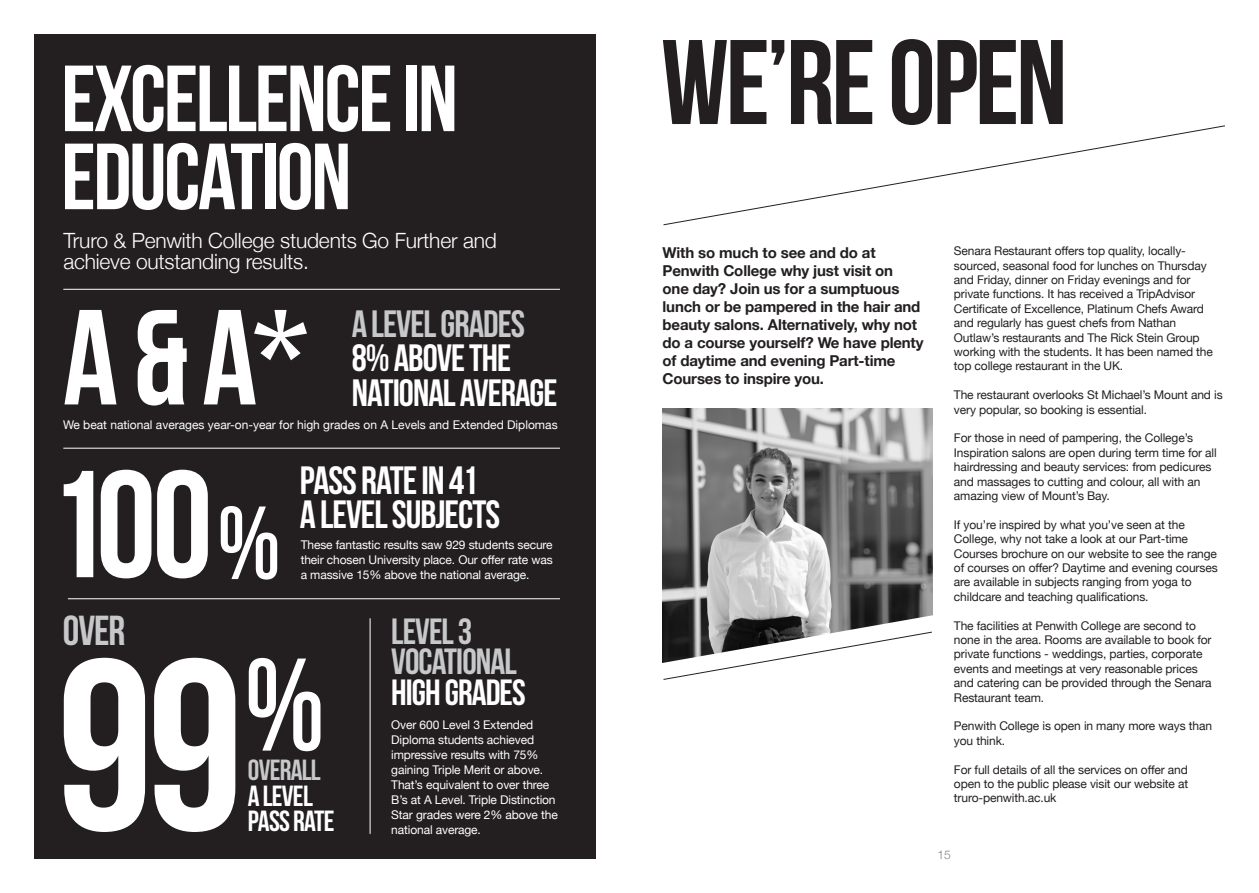
<style>
.page{position:relative;width:1259px;height:893px;background:#fff}
.page>*{position:absolute;margin:0;border:0;box-sizing:border-box;transform-origin:0 0}
.FE_title{font:700 243.3px "Bebas Neue";color:#fff}
.FE_title-2{font:700 151.8px "Bebas Neue";color:#fff}
.FE_title-3{font:700 135px "Bebas Neue";color:#fff}
.t1{font:700 120px "Bebas Neue";letter-spacing:-.025em;color:#231f20}
.t2{font:700 93.6px/78px "Bebas Neue";letter-spacing:-.025em;color:#fff}
.FE_title-4{font:700 41.85px "Bebas Neue";color:#c7c8ca}
.FE_title-5{font:700 39.45px "Bebas Neue";letter-spacing:-.025em;color:#fff}
.FE_title-6{font:700 38.1px/34.3px "Bebas Neue";letter-spacing:-.025em;color:#fff}
.FE_title-7{font:700 38.1px "Bebas Neue";letter-spacing:-.025em;color:#c7c8ca}
.FE_title-8{font:700 36.45px "Bebas Neue";letter-spacing:-.025em;color:#c7c8ca}
.FE_title-9{font:700 36.45px "Bebas Neue";letter-spacing:-.025em;color:#fff}
.FE_title-10{font:700 29.1px "Bebas Neue";letter-spacing:-.025em;color:#fff}
.FE_title-11{font:700 29.1px "Bebas Neue";letter-spacing:-.025em;color:#c7c8ca}
.FE_feature_bebas_small{font:300 21px/21px "Helvetica Neue";letter-spacing:-.01em;color:#fff}
.t3{font:700 15px/18px "Helvetica Neue";letter-spacing:-.01em;color:#231f20}
.t4{font:12px/14.4px "Helvetica Neue";letter-spacing:-.01em;color:#231f20}
.FE_body{font:12px/15px "Helvetica Neue";letter-spacing:-.01em;color:#fff}
.open_day_building_heading{font:300 12px "Helvetica Neue";color:#808285}
</style>
<div class="page">
<img style="left:662px;top:409px;width:270px;height:205px">
<svg style="left:662px;top:614px;width:271px;height:49px"></svg>
<svg style="left:663px;top:631px;width:269px;height:49px"></svg>
<svg style="left:663px;top:125px;width:562px;height:101px"></svg>
<div style="left:34px;top:34px;width:561px;height:825px;background:#231f20"></div>
<hr style="left:63px;top:289px;width:497px;height:1px;background:#fff">
<svg style="left:249px;top:658px;width:71px;height:93px"></svg>
<hr style="left:68px;top:598px;width:492px;height:1px;background:#fff">
<svg style="left:221px;top:506px;width:56px;height:74px"></svg>
<hr style="left:370px;top:618px;width:1px;height:216px;background:#fff">
<hr style="left:63px;top:448px;width:497px;height:1px;background:#fff">
<p class="t2" style="left:61px;top:59px;width:398px">EXCELLENCE IN<br>EDUCATION</p>
<p class="FE_feature_bebas_small" style="left:63px;top:228px;width:435px">Truro &amp; Penwith College students Go Further and achieve outstanding results.</p>
<p class="FE_title-3" style="left:63px;top:284px;width:246px">A &amp; A*</p>
<p class="FE_title-7" style="left:352px;top:303px;width:175px">A LEVEL GRADES</p>
<p class="FE_title-6" style="left:352px;top:340px;width:207px">8% ABOVE THE<br>NATIONAL AVERAGE</p>
<p class="FE_body" style="left:63px;top:418px;width:496px">We beat national averages year-on-year for high grades on A Levels and Extended Diplomas</p>
<p class="FE_title-2" style="left:47px;top:441px;width:167px">100</p>
<p class="FE_title-5" style="left:300px;top:459px;width:180px">PASS RATE IN 41</p>
<p class="FE_title-5" style="left:300px;top:493px;width:202px">A LEVEL SUBJECTS</p>
<p class="FE_body" style="left:301px;top:538px;width:253px;text-align:justify">These fantastic results saw 929 students secure their chosen University place. Our offer rate was a massive 15% above the national average.</p>
<p class="FE_title-4" style="left:63px;top:608px;width:64px">OVER</p>
<p class="FE_title" style="left:57px;top:612px;width:188px">99</p>
<p class="FE_title-11" style="left:248px;top:754px;width:74px">OVERALL</p>
<p class="FE_title-10" style="left:248px;top:780px;width:66px">A LEVEL</p>
<p class="FE_title-10" style="left:248px;top:805px;width:88px">PASS RATE</p>
<p class="FE_title-8" style="left:391px;top:611px;width:82px">LEVEL 3</p>
<p class="FE_title-8" style="left:391px;top:642px;width:127px">VOCATIONAL</p>
<p class="FE_title-9" style="left:391px;top:672px;width:136px">HIGH GRADES</p>
<p class="FE_body" style="left:391px;top:718px;width:168px">Over 600 Level 3 Extended<br>Diploma students achieved impressive results with 75% gaining Triple Merit or above.<br>That’s equivalent to over three<br>B’s at A Level. Triple Distinction<br>Star grades were 2% above the national average.</p>
<p class="t1" style="left:661px;top:17px;width:408px">WE’RE OPEN</p>
<p class="t3" style="left:662px;top:244px;width:262px">With so much to see and do at<br>Penwith College why just visit on<br>one day? Join us for a sumptuous lunch or be pampered in the hair and beauty salons. Alternatively, why not do a course yourself? We have plenty of daytime and evening Part-time<br>Courses to inspire you.</p>
<p class="t4" style="left:954px;top:244px;width:260px">Senara Restaurant offers top quality, locally&shy;sourced, seasonal food for lunches on Thursday and Friday, dinner on Friday evenings and for private functions. It has received a TripAdvisor Certificate of Excellence, Platinum Chefs Award and regularly has guest chefs from Nathan Outlaw’s restaurants and The Rick Stein Group working with the students. It has been named the top college restaurant in the UK.</p>
<p class="t4" style="left:954px;top:388px;width:270px">The restaurant overlooks St Michael’s Mount and is very popular, so booking is essential.</p>
<p class="t4" style="left:954px;top:432px;width:264px">For those in need of pampering, the College’s Inspiration salons are open during term time for all hairdressing and beauty services: from pedicures and massages to cutting and colour, all with an amazing view of Mount’s Bay.</p>
<p class="t4" style="left:954px;top:518px;width:265px">If you’re inspired by what you’ve seen at the College, why not take a look at our Part-time Courses brochure on our website to see the range of courses on offer? Daytime and evening courses are available in subjects ranging from yoga to childcare and teaching qualifications.</p>
<p class="t4" style="left:954px;top:619px;width:244px">The facilities at Penwith College are second to</p>
<p class="t4" style="left:954px;top:633px;width:259px">none in the area. Rooms are available to book for private functions - weddings, parties, corporate events and meetings at very reasonable prices and catering can be provided through the Senara Restaurant team.</p>
<p class="t4" style="left:954px;top:720px;width:259px">Penwith College is open in many more ways than you think.</p>
<p class="t4" style="left:954px;top:763px;width:235px">For full details of all the services on offer and</p>
<p class="t4" style="left:954px;top:777px;width:236px">open to the public please visit our website at</p>
<p class="t4" style="left:954px;top:792px;width:104px">truro-penwith.ac.uk</p>
<p class="open_day_building_heading" style="left:937px;top:845px;width:15px">15</p>
</div>
